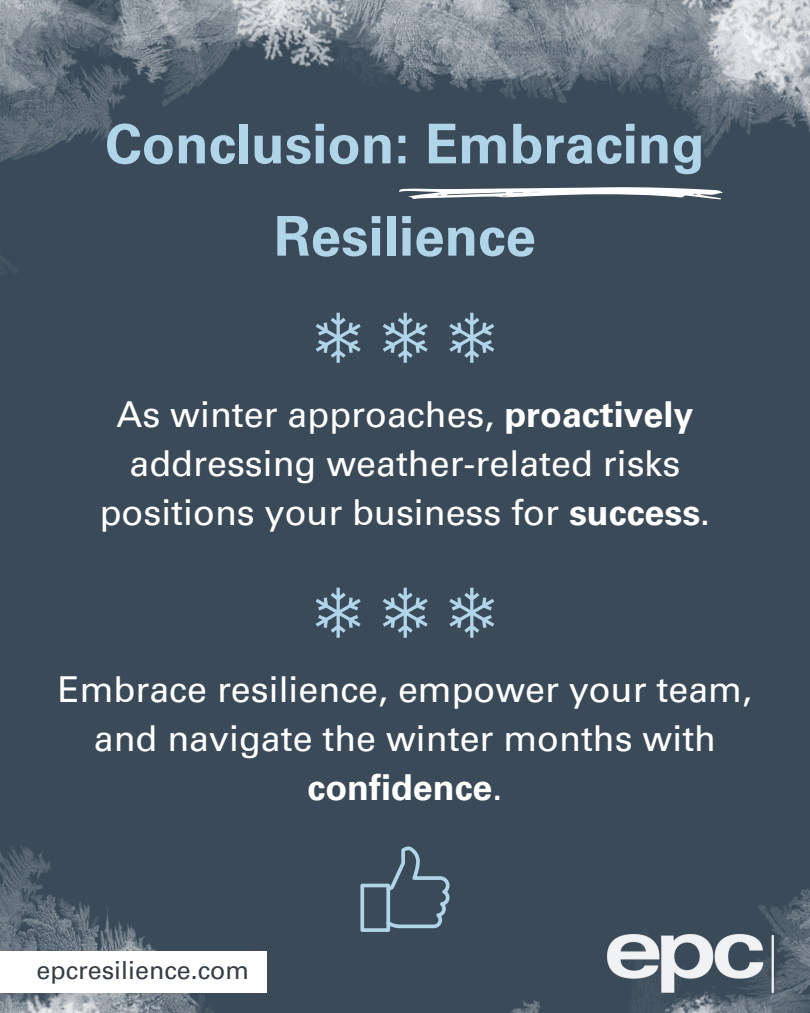
<style>
.page{position:relative;width:810px;height:1013px;background:#fff}
.page>*{position:absolute;margin:0;border:0;box-sizing:border-box;transform-origin:0 0}
.t1{font:700 54.8px/92.2px "Univers LT Pro 65";color:#b0d4e8;text-align:center}
.t2{font:35.8px/48.8px "Univers LT Pro 55 Roman";color:#fff;text-align:center}
.t3{font:25px "Univers LT Pro 55 Roman";color:#363d46}
.s1{font-family:"Univers LT Pro 65";font-weight:700}
</style>
<div class="page">
<img style="left:0;top:0;width:810px;height:1012px">
<img style="left:608px;top:934px;width:165px;height:58px">
<svg style="left:399px;top:187px;width:324px;height:13px"></svg>
<div style="left:0;top:951px;width:266px;height:41px;background:#fff"></div>
<svg style="left:383px;top:313px;width:45px;height:50px;background:#5f7585"></svg>
<svg style="left:449px;top:313px;width:45px;height:50px;background:#5f7585"></svg>
<svg style="left:316px;top:313px;width:45px;height:50px;background:#5f7585"></svg>
<svg style="left:383px;top:587px;width:45px;height:50px;background:#5f7585"></svg>
<svg style="left:449px;top:587px;width:45px;height:50px;background:#5f7585"></svg>
<svg style="left:316px;top:587px;width:45px;height:50px;background:#5f7585"></svg>
<svg style="left:360px;top:846px;width:90px;height:85px;background:#4d6170"></svg>
<p class="t1" style="left:105px;top:105px;width:601px">Conclusion: Embracing<br>Resilience</p>
<p class="t2" style="left:100px;top:394px;width:612px">As winter approaches, <span class="s1">proactively </span>addressing weather-related risks positions your business for <span class="s1">success</span>.</p>
<p class="t2" style="left:58px;top:669px;width:696px">Embrace resilience, empower your team, and navigate the winter months with <span class="s1">confidence</span>.</p>
<p class="t3" style="left:37px;top:960px;width:214px">epcresilience.com</p>
</div>
